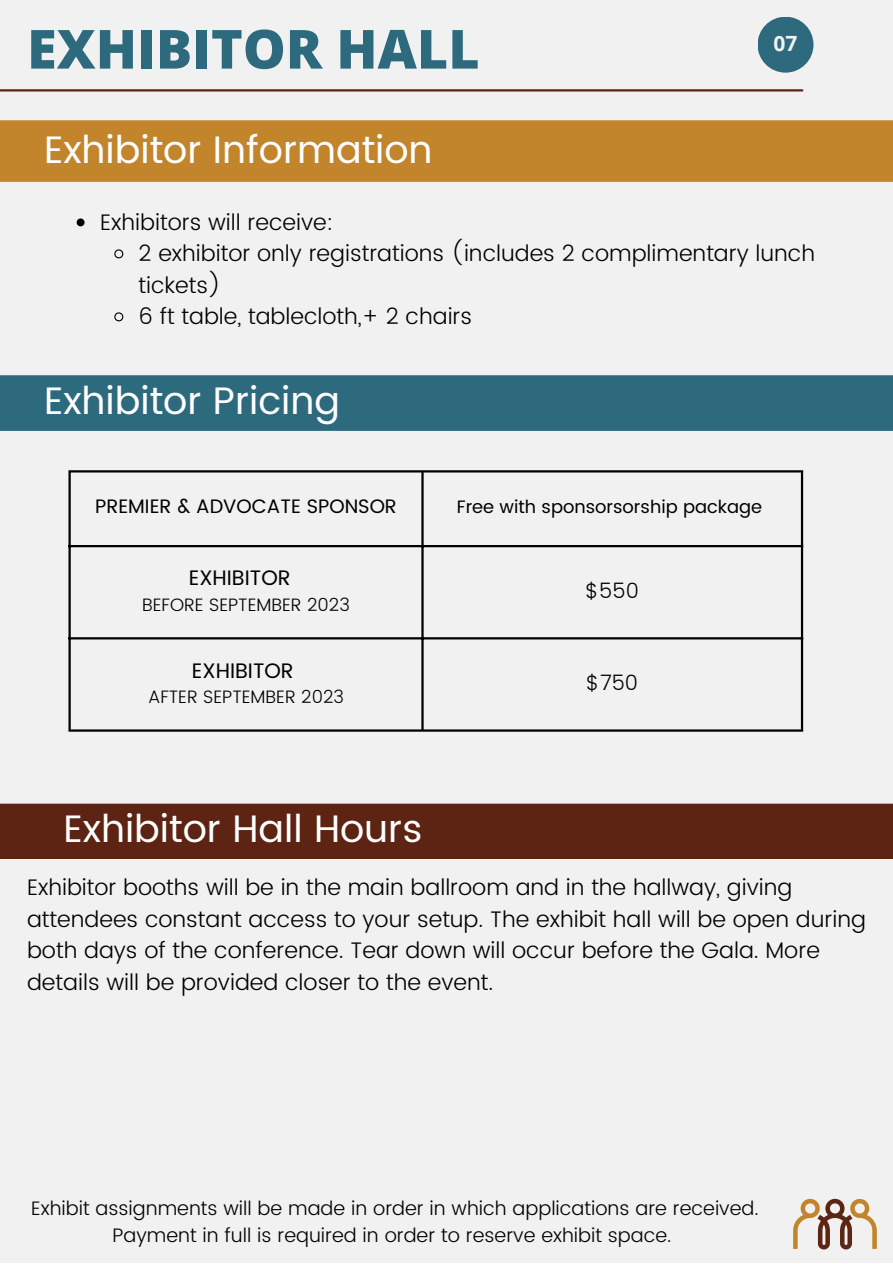
<style>
.page{position:relative;width:893px;height:1264px;background:#fff}
.page>*{position:absolute;margin:0;border:0;box-sizing:border-box;transform-origin:0 0}
.t1{font:800 54px "Open Sans";color:#2d6a7d}
.t2{font:38.25px "Poppins";color:#fff}
.t3{font:300 22.5px/31.5px "Poppins";color:#000}
.t4{font:21px "Poppins";color:#000}
.t5{font:300 21px "Poppins";color:#000}
.t6{font:700 21px "Open Sans";color:#f1f1f1}
.t7{font:300 19.5px/27px "Poppins";color:#000;text-align:center}
.t8{font:19.5px "Poppins";color:#000}
.t9{font:300 18px "Poppins";color:#000}
.t10{font:18px "Poppins";color:#000}
</style>
<div class="page">
<div style="left:0;top:0;width:892px;height:1262px;background:#f1f1f1"></div>
<hr style="left:0;top:89px;width:802px;height:2px;background:#5d2413">
<div style="left:757px;top:17px;width:56px;height:56px;background:#2d6a7d;border-radius:50%"></div>
<div style="left:0;top:120px;width:892px;height:62px;background:#c3852b"></div>
<hr style="left:68px;top:472px;width:3px;height:257px;background:#000">
<hr style="left:421px;top:472px;width:2px;height:257px;background:#000">
<hr style="left:800px;top:472px;width:3px;height:257px;background:#000">
<hr style="left:68px;top:470px;width:735px;height:2px;background:#000">
<hr style="left:68px;top:545px;width:735px;height:2px;background:#000">
<hr style="left:68px;top:637px;width:735px;height:2px;background:#000">
<hr style="left:68px;top:729px;width:735px;height:2px;background:#000">
<div style="left:0;top:375px;width:892px;height:56px;background:#2d6a7d"></div>
<div style="left:0;top:803px;width:892px;height:56px;background:#5d2413"></div>
<svg style="left:793px;top:1198px;width:83px;height:51px"></svg>
<svg style="left:77px;top:218px;width:7px;height:8px"></svg>
<svg style="left:114px;top:249px;width:10px;height:10px"></svg>
<svg style="left:114px;top:312px;width:10px;height:10px"></svg>
<p class="t1" style="left:27px;top:11px;width:454px">EXHIBITOR HALL</p>
<p class="t6" style="left:773px;top:29px;width:25px">07</p>
<p class="t2" style="left:44px;top:127px;width:390px">Exhibitor Information</p>
<p class="t3" style="left:100px;top:206px;width:235px">Exhibitors will receive:</p>
<p class="t3" style="left:138px;top:238px;width:678px">2 exhibitor only registrations (includes 2 complimentary lunch tickets)</p>
<p class="t3" style="left:138px;top:301px;width:335px">6 ft table, tablecloth,+ 2 chairs</p>
<p class="t2" style="left:44px;top:378px;width:297px">Exhibitor Pricing</p>
<p class="t8" style="left:95px;top:495px;width:303px">PREMIER &amp; ADVOCATE SPONSOR</p>
<p class="t10" style="left:457px;top:496px;width:307px">Free with sponsorsorship package</p>
<p class="t4" style="left:189px;top:566px;width:103px">EXHIBITOR</p>
<p class="t9" style="left:142px;top:594px;width:209px">BEFORE SEPTEMBER 2023</p>
<p class="t4" style="left:192px;top:658px;width:103px">EXHIBITOR</p>
<p class="t9" style="left:148px;top:686px;width:197px">AFTER SEPTEMBER 2023</p>
<p class="t2" style="left:63px;top:806px;width:360px">Exhibitor Hall Hours</p>
<p class="t5" style="left:585px;top:578px;width:55px">$550</p>
<p class="t5" style="left:586px;top:670px;width:53px">$750</p>
<p class="t3" style="left:27px;top:871px;width:840px">Exhibitor booths will be in the main ballroom and in the hallway, giving attendees constant access to your setup. The exhibit hall will be open during both days of the conference. Tear down will occur before the Gala. More details will be provided closer to the event.</p>
<p class="t7" style="left:31px;top:1194px;width:728px">Exhibit assignments will be made in order in which applications are received.<br>Payment in full is required in order to reserve exhibit space.</p>
</div>
